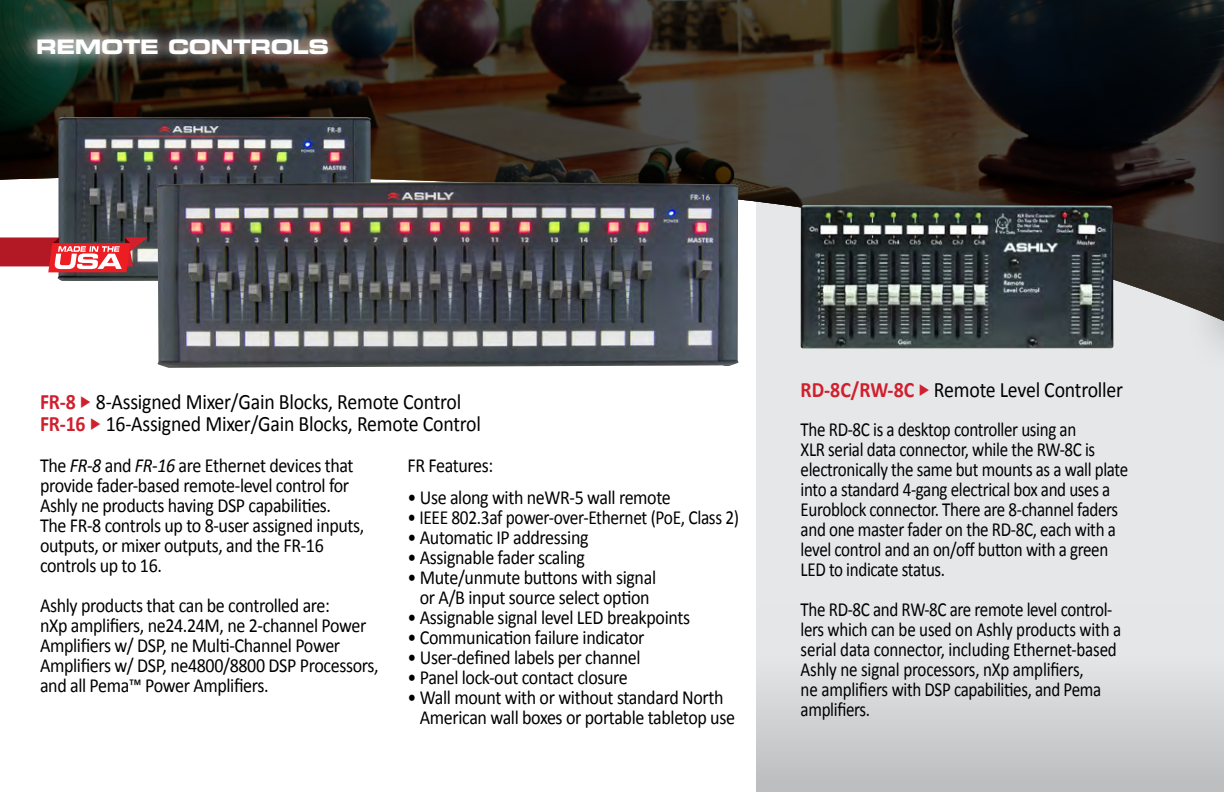
<style>
.page{position:relative;width:1224px;height:792px;background:#fff}
.page>*{position:absolute;margin:0;border:0;box-sizing:border-box;transform-origin:0 0}
.t1{font:22px "Calibri";letter-spacing:-.01em;color:#000;scale:.9 1}
.body_copy{font:20px/20px "Calibri";letter-spacing:-.02em;color:#000;scale:.9 1}
.body_copy-2{font:20px/20px "Calibri";letter-spacing:-.02em;color:#000;scale:.85 1}
.body_copy-3{font:20px "Calibri";letter-spacing:-.02em;color:#000;scale:.87 1}
.t2{font:20px "Eurostile Bold Extended Two";letter-spacing:-.02em;color:#fff}
.s1{font-weight:700;color:#d0202e}
.s2{color:#d0202e}
.s3{font-style:italic}
</style>
<div class="page">
<div style="left:756px;top:0;width:468px;height:792px;background:#e6e7e8"></div>
<div style="left:756px;top:605px;width:468px;height:187px;background:linear-gradient(to bottom,#eeefef,#bcbec0)"></div>
<svg style="left:0;top:0;width:1224px;height:321px;background:#3c3630"></svg>
<img style="left:801px;top:205px;width:312px;height:143px">
<img style="left:58px;top:117px;width:313px;height:164px">
<div style="left:20px;top:21px;width:325px;height:51px;background:#fff;opacity:.75"></div>
<img style="left:157px;top:182px;width:582px;height:186px">
<svg style="left:0;top:237px;width:148px;height:35px"></svg>
<p class="t2" style="left:36px;top:32px;width:295px">REMOTE CONTROLS</p>
<p class="t1" style="left:40px;top:388px;width:470px"><span class="s1">FR-8</span> <span class="s2">◆</span> 8-Assigned Mixer/Gain Blocks, Remote Control</p>
<p class="t1" style="left:40px;top:410px;width:491px"><span class="s1">FR-16</span> <span class="s2">◆</span> 16-Assigned Mixer/Gain Blocks, Remote Control</p>
<p class="body_copy" style="left:40px;top:455px;width:362px">The <span class="s3">FR-8</span> and <span class="s3">FR-16</span> are Ethernet devices that provide fader-based remote-level control for Ashly ne products having DSP capabilities.<br>The FR-8 controls up to 8-user assigned inputs, outputs, or mixer outputs, and the FR-16 controls up to 16.</p>
<p class="body_copy" style="left:40px;top:595px;width:378px">Ashly products that can be controlled are:<br>nXp amplifiers, ne24.24M, ne 2-channel Power Amplifiers w/ DSP, ne Multi-Channel Power Amplifiers w/ DSP, ne4800/8800 DSP Processors, and all Pema™ Power Amplifiers.</p>
<p class="body_copy" style="left:408px;top:455px;width:97px">FR Features:</p>
<p class="body_copy" style="left:408px;top:487px;width:294px">• Use along with neWR-5 wall remote</p>
<p class="body_copy-3" style="left:408px;top:504px;width:383px">• IEEE 802.3af power-over-Ethernet (PoE, Class 2)</p>
<p class="body_copy" style="left:408px;top:527px;width:203px">• Automatic IP addressing</p>
<p class="body_copy" style="left:408px;top:547px;width:199px">• Assignable fader scaling</p>
<p class="body_copy" style="left:408px;top:567px;width:278px;text-align:center">• Mute/unmute buttons with signal or A/B input source select option</p>
<p class="body_copy" style="left:408px;top:607px;width:315px">• Assignable signal level LED breakpoints</p>
<p class="body_copy" style="left:408px;top:627px;width:265px">• Communication failure indicator</p>
<p class="body_copy" style="left:408px;top:647px;width:261px">• User-defined labels per channel</p>
<p class="body_copy" style="left:408px;top:667px;width:246px">• Panel lock-out contact closure</p>
<p class="body_copy" style="left:420px;top:687px;width:352px;text-indent:-12px">• Wall mount with or without standard North<br>American wall boxes or portable tabletop use</p>
<p class="t1" style="left:801px;top:376px;width:360px"><span class="s1">RD-8C/RW-8C</span> <span class="s2">◆</span> Remote Level Controller</p>
<p class="body_copy-2" style="left:801px;top:420px;width:387px">The RD-8C is a desktop controller using an<br>XLR serial data connector, while the RW-8C is electronically the same but mounts as a wall plate into a standard 4-gang electrical box and uses a Euroblock connector. There are 8-channel faders and one master fader on the RD-8C, each with a level control and an on/off button with a green LED to indicate status.</p>
<p class="body_copy-2" style="left:801px;top:600px;width:379px">The RD-8C and RW-8C are remote level control&shy;lers which can be used on Ashly products with a serial data connector, including Ethernet-based Ashly ne signal processors, nXp amplifiers,<br>ne amplifiers with DSP capabilities, and Pema amplifiers.</p>
</div>
